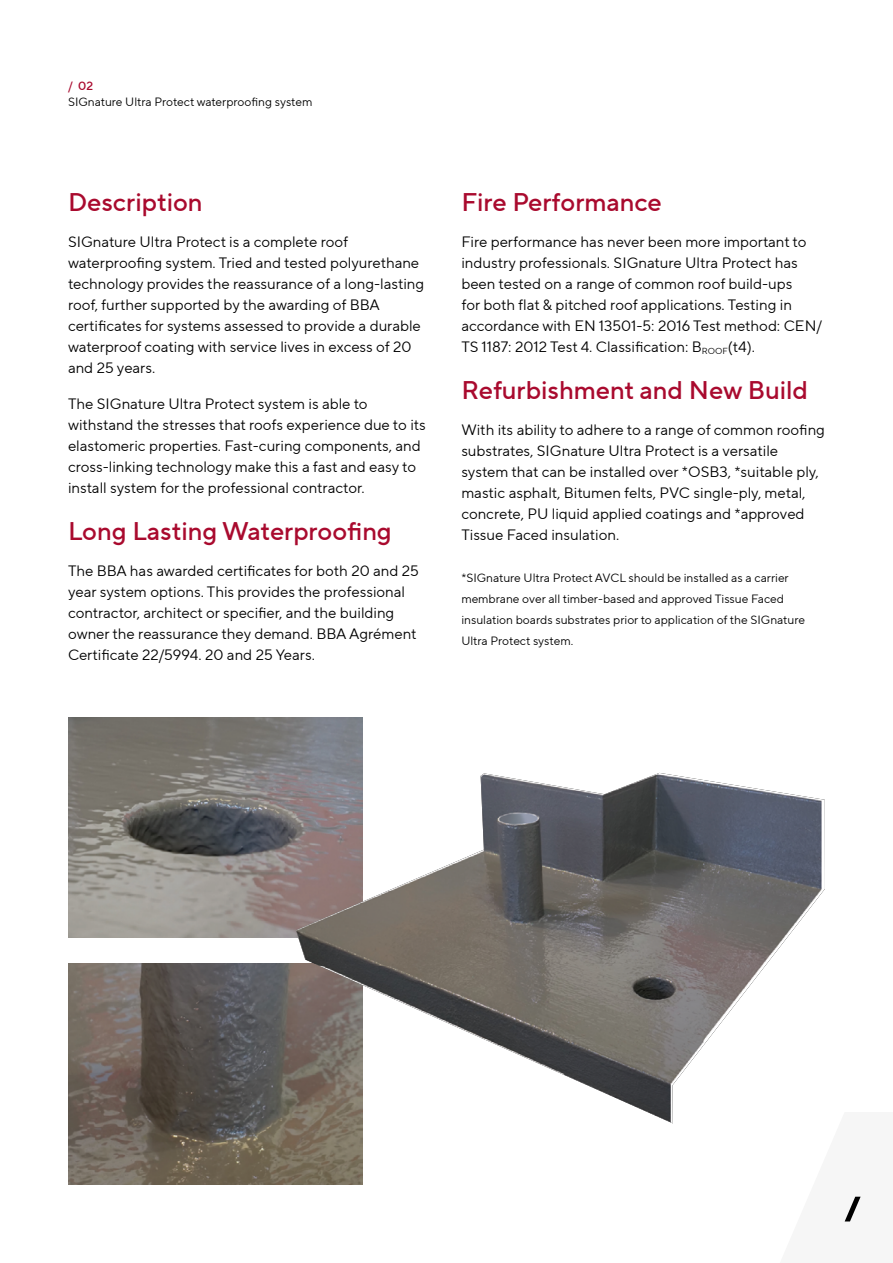
<style>
.page{position:relative;width:893px;height:1263px;background:#fff}
.page>*{position:absolute;margin:0;border:0;box-sizing:border-box;transform-origin:0 0}
.t1{font:500 25.5px "TT Norms Pro";color:#a90a2e}
.t2{font:15px/21px "TT Norms Pro";color:#000}
.t3{font:12px/21px "TT Norms Pro";color:#000}
.t4{font:500 12px "TT Norms Pro";color:#a90a2e}
</style>
<div class="page">
<svg style="left:844px;top:1196px;width:17px;height:26px"></svg>
<img style="left:68px;top:717px;width:294px;height:221px">
<img style="left:68px;top:964px;width:294px;height:220px">
<svg style="left:296px;top:966px;width:67px;height:157px;background:#7a6d62"></svg>
<img style="left:296px;top:773px;width:407px;height:193px">
<img style="left:703px;top:780px;width:122px;height:266px">
<img style="left:319px;top:966px;width:245px;height:109px">
<img style="left:564px;top:966px;width:139px;height:157px">
<p class="t4" style="left:68px;top:77px;width:27px">/ 02</p>
<p class="t3" style="left:68px;top:91px;width:246px">SIGnature Ultra Protect waterproofing system</p>
<h1 class="t1" style="left:68px;top:184px;width:136px">Description</h1>
<p class="t2" style="left:68px;top:231px;width:358px">SIGnature Ultra Protect is a complete roof waterproofing system. Tried and tested polyurethane technology provides the reassurance of a long-lasting roof, further supported by the awarding of BBA certificates for systems assessed to provide a durable waterproof coating with service lives in excess of 20 and 25 years.</p>
<p class="t2" style="left:68px;top:393px;width:359px">The SIGnature Ultra Protect system is able to withstand the stresses that roofs experience due to its elastomeric properties. Fast-curing components, and cross-linking technology make this a fast and easy to install system for the professional contractor.</p>
<h1 class="t1" style="left:68px;top:512px;width:325px">Long Lasting Waterproofing</h1>
<p class="t2" style="left:68px;top:560px;width:352px">The BBA has awarded certificates for both 20 and 25 year system options. This provides the professional contractor, architect or specifier, and the building owner the reassurance they demand. BBA Agrément Certificate 22/5994. 20 and 25 Years.</p>
<h1 class="t1" style="left:461px;top:184px;width:202px">Fire Performance</h1>
<p class="t2" style="left:461px;top:231px;width:362px">Fire performance has never been more important to industry professionals. SIGnature Ultra Protect has been tested on a range of common roof build-ups<br>for both flat &amp; pitched roof applications. Testing in accordance with EN 13501-5: 2016 Test method: CEN/ TS 1187: 2012 Test 4. Classification: B<sub>ROOF</sub>(t4).</p>
<h1 class="t1" style="left:461px;top:371px;width:348px">Refurbishment and New Build</h1>
<p class="t2" style="left:461px;top:419px;width:365px">With its ability to adhere to a range of common roofing substrates, SIGnature Ultra Protect is a versatile system that can be installed over *OSB3, *suitable ply, mastic asphalt, Bitumen felts, PVC single-ply, metal, concrete, PU liquid applied coatings and *approved Tissue Faced insulation.</p>
<p class="t3" style="left:461px;top:567px;width:345px">*SIGnature Ultra Protect AVCL should be installed as a carrier membrane over all timber-based and approved Tissue Faced insulation boards substrates prior to application of the SIGnature Ultra Protect system.</p>
</div>
